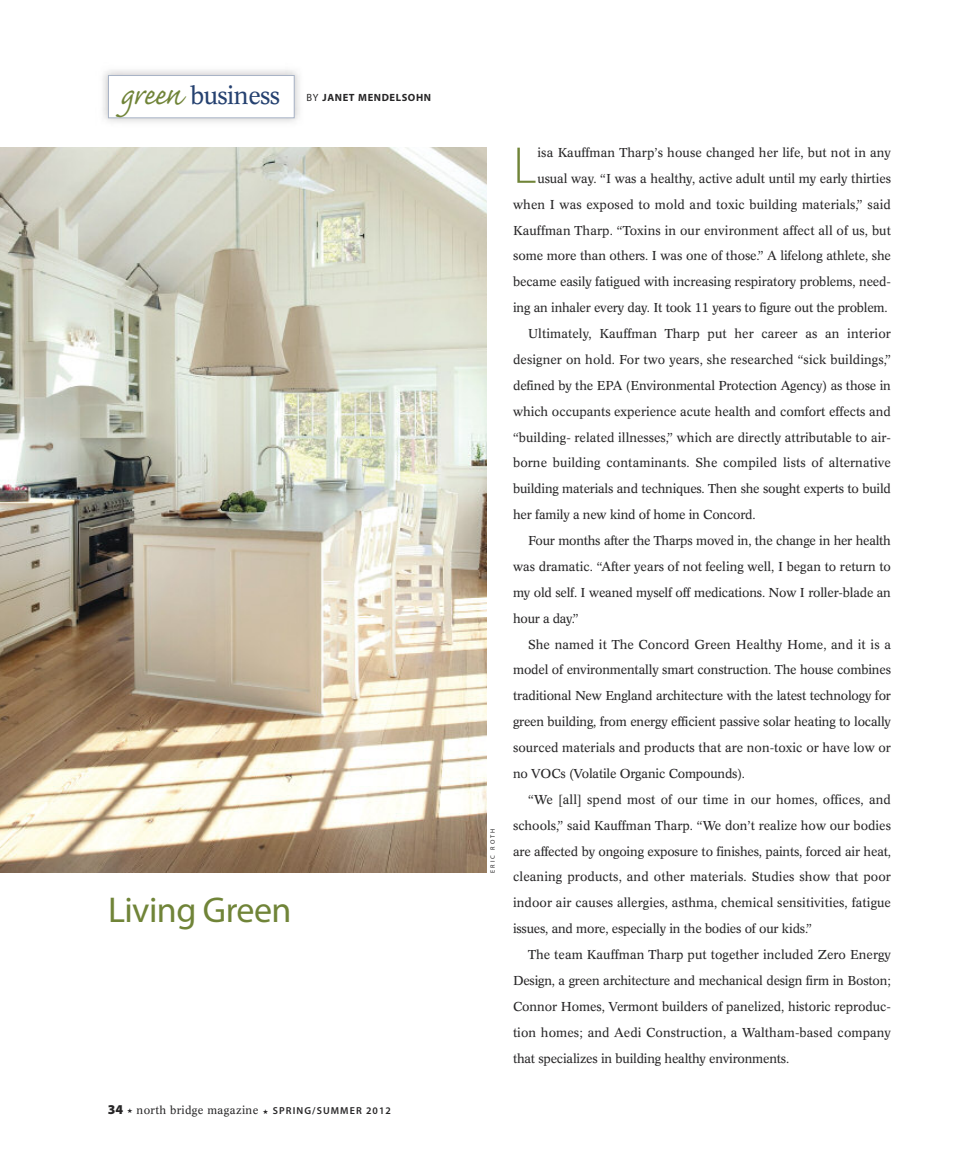
<style>
.page{position:relative;width:972px;height:1161px;background:#fff}
.page>*{position:absolute;margin:0;border:0;box-sizing:border-box;transform-origin:0 0}
.t1{font:300 52.2px "Myriad Pro";color:#708438}
.t2{font:38.4px "Caflisch Script MM 406 wt";letter-spacing:-.02em;color:#708438}
.t3{font:36px "Myriad Pro";letter-spacing:-.015em;color:#708438}
.t4{font:24.75px "Concorde BE";letter-spacing:-.02em;color:#254170}
.t5{font:12.75px "Concorde BE";letter-spacing:-.005em;color:#272627}
.t6{font:11.25px "Concorde BE";letter-spacing:.03em;color:#272627}
.t7{font:700 10.5px "Myriad Pro";letter-spacing:.055em;color:#272627}
.t8{font:6.3px "Myriad Pro";letter-spacing:.31em;color:#272627}
.s1{font-weight:400}
.s2{font-family:"Myriad Pro";font-weight:900;font-size:13.5px}
.s3{font-family:"Myriad Pro";font-weight:600;font-size:10.2px}
</style>
<div class="page">
<img style="left:0;top:147px;width:486px;height:726px">
<img style="left:103px;top:70px;width:197px;height:52px">
<div style="left:109px;top:76px;width:185px;height:41px;background:#fff"></div>
<div style="left:108px;top:75px;width:187px;height:43px;border:1px solid #a8b3c6"></div>
<h3 class="t4" style="left:190px;top:85px;width:91px">business</h3>
<p class="t7" style="left:306px;top:94px;width:126px"><span class="s1">BY</span> JANET MENDELSOHN</p>
<h2 class="t2" style="left:120px;top:68px;width:63px">green</h2>
<h3 class="t3" style="left:108px;top:897px;width:185px">Living Green</h3>
<p class="t6" style="left:108px;top:1106px;width:285px"><span class="s2">34</span> ★ north bridge magazine ★ <span class="s3">SPRING/SUMMER 2012</span></p>
<p class="t8" style="left:490px;top:873px;width:45px;rotate:-90deg">ERIC ROTH</p>
<h1 class="t1" style="left:513px;top:146px;width:25px">L</h1>
<p class="t5" style="left:537px;top:147px;width:355px">isa Kauffman Tharp’s house changed her life, but not in any</p>
<p class="t5" style="left:537px;top:173px;width:355px">usual way. “I was a healthy, active adult until my early thirties</p>
<p class="t5" style="left:513px;top:199px;width:379px">when I was exposed to mold and toxic building materials,” said</p>
<p class="t5" style="left:513px;top:225px;width:379px">Kauffman Tharp. “Toxins in our environment affect all of us, but</p>
<p class="t5" style="left:513px;top:251px;width:379px">some more than others. I was one of those.” A lifelong athlete, she</p>
<p class="t5" style="left:513px;top:277px;width:379px">became easily fatigued with increasing respiratory problems, need-</p>
<p class="t5" style="left:513px;top:302px;width:376px">ing an inhaler every day. It took 11 years to figure out the problem.</p>
<p class="t5" style="left:528px;top:328px;width:364px">Ultimately, Kauffman Tharp put her career as an interior</p>
<p class="t5" style="left:513px;top:354px;width:379px">designer on hold. For two years, she researched “sick buildings,”</p>
<p class="t5" style="left:513px;top:380px;width:379px">defined by the EPA (Environmental Protection Agency) as those in</p>
<p class="t5" style="left:513px;top:406px;width:379px">which occupants experience acute health and comfort effects and</p>
<p class="t5" style="left:513px;top:432px;width:379px">“building- related illnesses,” which are directly attributable to air-</p>
<p class="t5" style="left:513px;top:458px;width:379px">borne building contaminants. She compiled lists of alternative</p>
<p class="t5" style="left:513px;top:484px;width:379px">building materials and techniques. Then she sought experts to build</p>
<p class="t5" style="left:513px;top:509px;width:244px">her family a new kind of home in Concord.</p>
<p class="t5" style="left:528px;top:535px;width:364px">Four months after the Tharps moved in, the change in her health</p>
<p class="t5" style="left:513px;top:561px;width:379px">was dramatic. “After years of not feeling well, I began to return to</p>
<p class="t5" style="left:513px;top:587px;width:379px">my old self. I weaned myself off medications. Now I roller-blade an</p>
<p class="t5" style="left:513px;top:613px;width:67px">hour a day.”</p>
<p class="t5" style="left:528px;top:639px;width:364px">She named it The Concord Green Healthy Home, and it is a</p>
<p class="t5" style="left:513px;top:665px;width:379px">model of environmentally smart construction. The house combines</p>
<p class="t5" style="left:513px;top:691px;width:379px">traditional New England architecture with the latest technology for</p>
<p class="t5" style="left:513px;top:716px;width:379px">green building, from energy efficient passive solar heating to locally</p>
<p class="t5" style="left:513px;top:742px;width:379px">sourced materials and products that are non-toxic or have low or</p>
<p class="t5" style="left:513px;top:768px;width:234px">no VOCs (Volatile Organic Compounds).</p>
<p class="t5" style="left:528px;top:794px;width:364px">“We [all] spend most of our time in our homes, offices, and</p>
<p class="t5" style="left:513px;top:820px;width:379px">schools,” said Kauffman Tharp. “We don’t realize how our bodies</p>
<p class="t5" style="left:513px;top:846px;width:379px">are affected by ongoing exposure to finishes, paints, forced air heat,</p>
<p class="t5" style="left:513px;top:872px;width:379px">cleaning products, and other materials. Studies show that poor</p>
<p class="t5" style="left:513px;top:898px;width:379px">indoor air causes allergies, asthma, chemical sensitivities, fatigue</p>
<p class="t5" style="left:513px;top:923px;width:300px">issues, and more, especially in the bodies of our kids.”</p>
<p class="t5" style="left:528px;top:949px;width:365px">The team Kauffman Tharp put together included Zero Energy</p>
<p class="t5" style="left:513px;top:975px;width:380px">Design, a green architecture and mechanical design firm in Boston;</p>
<p class="t5" style="left:513px;top:1001px;width:380px">Connor Homes, Vermont builders of panelized, historic reproduc-</p>
<p class="t5" style="left:513px;top:1027px;width:380px">tion homes; and Aedi Construction, a Waltham-based company</p>
<p class="t5" style="left:513px;top:1053px;width:278px">that specializes in building healthy environments.</p>
</div>
